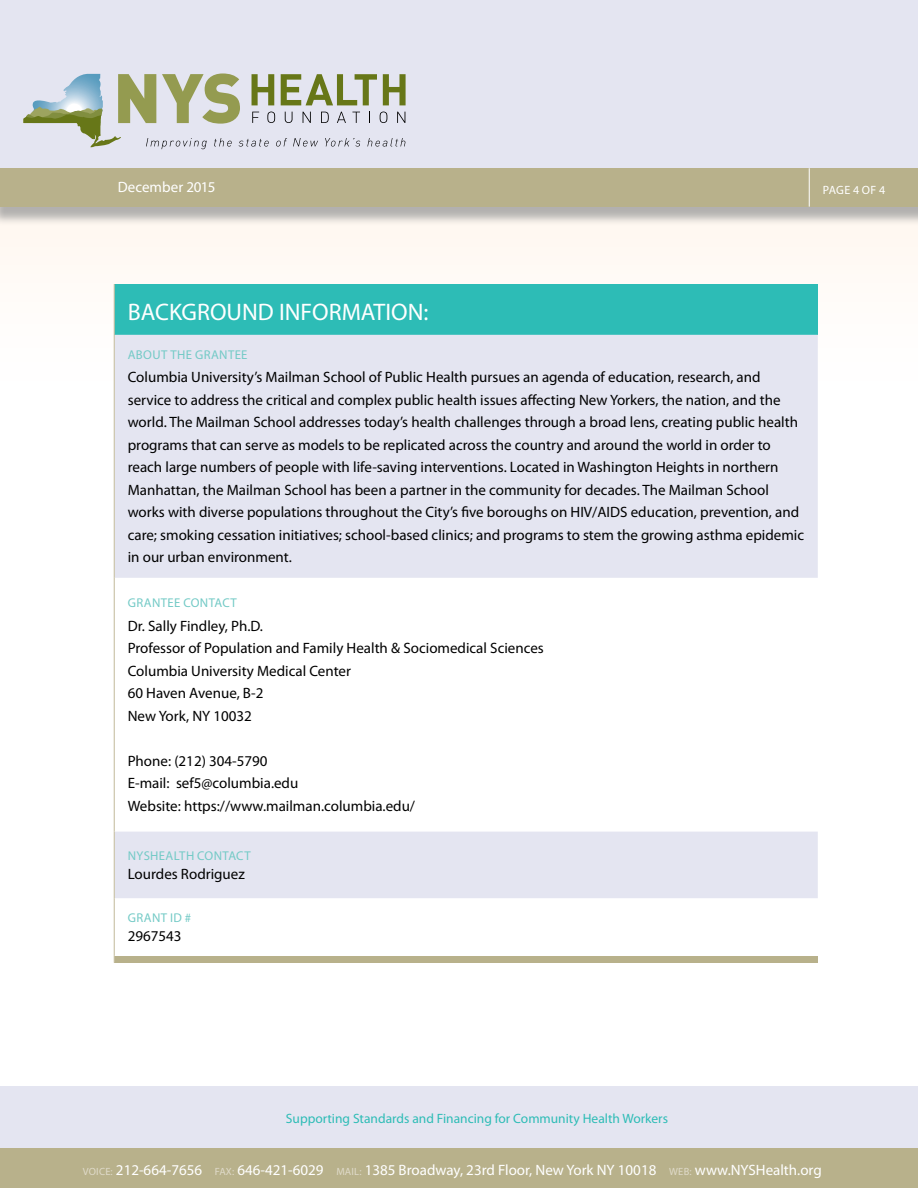
<style>
.page{position:relative;width:918px;height:1188px;background:#fff}
.page>*{position:absolute;margin:0;border:0;box-sizing:border-box;transform-origin:0 0}
.t1{font:24px "Myriad Pro";color:#fff}
.t2{font:15px/22.5px "Myriad Pro";color:#000}
.t3{font:15px "Myriad Pro";color:#fff}
.t4{font:13.5px "Myriad Pro";color:#2dbcb6}
.t5{font:12.75px "Myriad Pro";letter-spacing:.03em;color:#73cac6}
.t6{font:12px "Myriad Pro";color:#fff}
.s1{font-size:10.5px;color:#dfdac9}
</style>
<div class="page">
<div style="left:0;top:0;width:918px;height:170px;background:#e4e5f1"></div>
<div style="left:0;top:207px;width:918px;height:223px;background:#fff8f1"></div>
<div style="left:0;top:1086px;width:918px;height:102px;background:#e4e5f1"></div>
<div style="left:0;top:1148px;width:918px;height:40px;background:#b8b18b"></div>
<svg style="left:24px;top:73px;width:382px;height:76px"></svg>
<div style="left:0;top:171px;width:918px;height:55px;background:#999;opacity:.75"></div>
<div style="left:0;top:169px;width:918px;height:38px;background:#b8b18b"></div>
<div style="left:114px;top:284px;width:704px;height:51px;background:#2dbcb6"></div>
<svg style="left:115px;top:335px;width:703px;height:563px;fill:#e4e5f1"></svg>
<hr style="left:114px;top:284px;width:1px;height:51px;background:#c8c1a4">
<hr style="left:114px;top:335px;width:1px;height:243px;background:#c8c1a4">
<hr style="left:114px;top:578px;width:1px;height:254px;background:#c8c1a4">
<hr style="left:114px;top:832px;width:1px;height:66px;background:#c8c1a4">
<hr style="left:114px;top:898px;width:1px;height:58px;background:#c8c1a4">
<div style="left:114px;top:956px;width:704px;height:7px;background:#b8b18b"></div>
<hr style="left:809px;top:168px;width:1px;height:39px;background:#fff">
<p class="t3" style="left:118px;top:178px;width:99px">December 2015</p>
<p class="t6" style="left:823px;top:182px;width:64px">Page 4 of 4</p>
<h1 class="t1" style="left:128px;top:297px;width:302px">BACKGROUND INFORMATION:</h1>
<p class="t5" style="left:128px;top:347px;width:114px">ABOUT THE GRANTEE</p>
<p class="t2" style="left:128px;top:366px;width:678px">Columbia University’s Mailman School of Public Health pursues an agenda of education, research, and service to address the critical and complex public health issues affecting New Yorkers, the nation, and the world. The Mailman School addresses today’s health challenges through a broad lens, creating public health programs that can serve as models to be replicated across the country and around the world in order to reach large numbers of people with life-saving interventions. Located in Washington Heights in northern Manhattan, the Mailman School has been a partner in the community for decades. The Mailman School works with diverse populations throughout the City’s five boroughs on HIV/AIDS education, prevention, and care; smoking cessation initiatives; school-based clinics; and programs to stem the growing asthma epidemic in our urban environment.</p>
<p class="t5" style="left:128px;top:595px;width:18px">Grant</p>
<p class="t5" style="left:168px;top:595px;width:71px">ee CO NTACT</p>
<p class="t2" style="left:128px;top:614px;width:418px">Dr. Sally Findley, Ph.D.<br>Professor of Population and Family Health &amp; Sociomedical Sciences Columbia University Medical Center<br>60 Haven Avenue, B-2<br>New York, NY 10032</p>
<p class="t2" style="left:128px;top:749px;width:289px">Phone: (212) 304-5790<br>E-mail: sef5@columbia.edu<br>Website: https://www.mailman.columbia.edu/</p>
<p class="t5" style="left:128px;top:848px;width:122px">NYSHealth Contact</p>
<p class="t2" style="left:128px;top:862px;width:119px">Lourdes Rodriguez</p>
<p class="t5" style="left:128px;top:910px;width:65px">GRANT ID #</p>
<p class="t2" style="left:128px;top:924px;width:55px">2967543</p>
<p class="t4" style="left:286px;top:1110px;width:384px">Supporting Standards and Financing for Community Health Workers</p>
<p class="t3" style="left:83px;top:1161px;width:740px"><span class="s1">Voice:</span> 212-664-7656 <span class="s1">FAX:</span> 646-421-6029 <span class="s1">Mail:</span> 1385 Broadway, 23rd Floor, New York NY 10018 <span class="s1">WEB:</span> www.NYSHealth.org</p>
</div>
